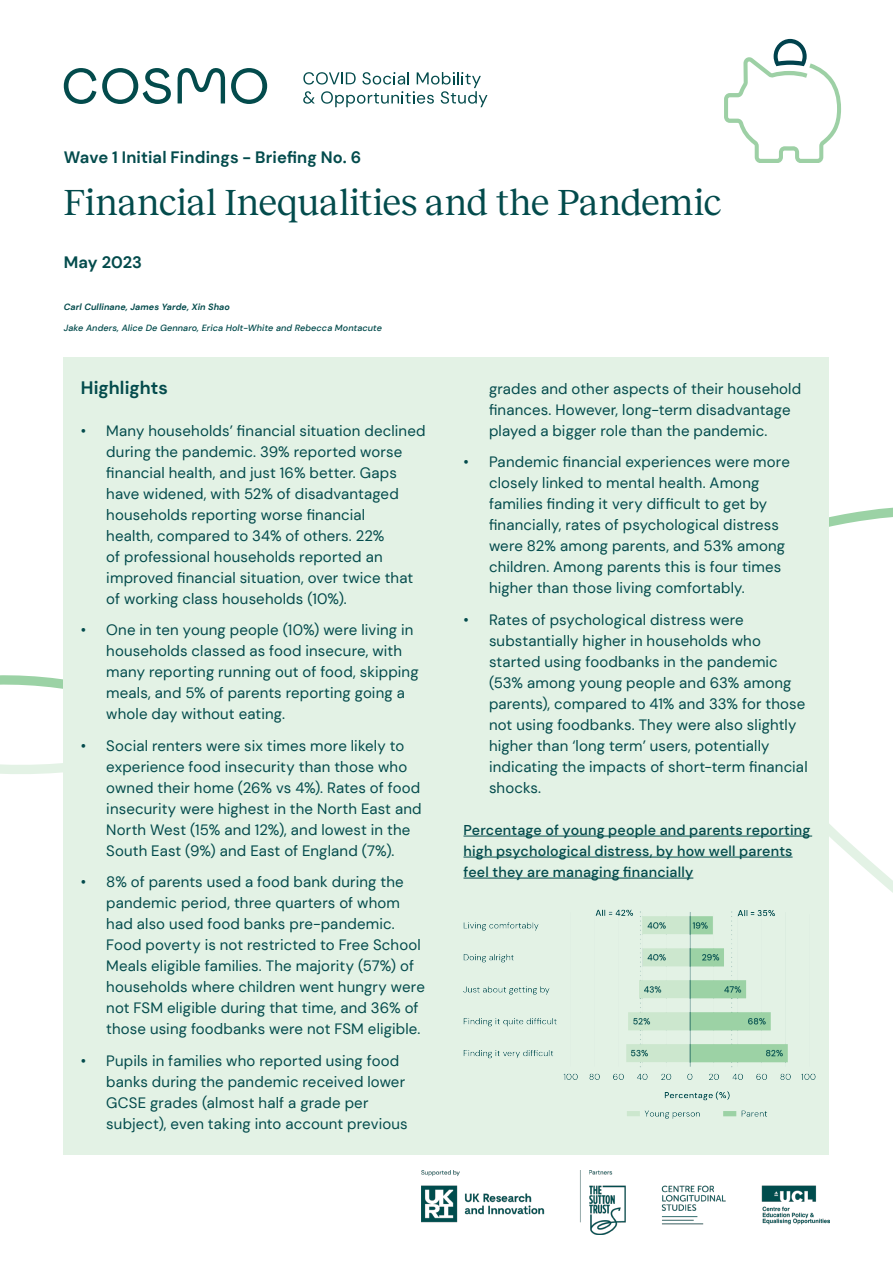
<style>
.page{position:relative;width:893px;height:1263px;background:#fff}
.page>*{position:absolute;margin:0;border:0;box-sizing:border-box;transform-origin:0 0}
.H1_-_Report_title{font:37.5px "Reckless";color:#034b4c}
.H4_-_Section_title{font:700 18px "DM Sans";color:#034b4c}
.H3_-_Report_subtitle{font:700 16.5px "DM Sans";letter-spacing:.01em;color:#034b4c}
.t1{font:15px/21px "DM Sans";letter-spacing:.01em;color:#034b4c}
.Figure_Heading{font:500 14.25px/21px "DM Sans";letter-spacing:.015em;color:#034b4c}
.Authors_Names{font:italic 500 9px "DM Sans";letter-spacing:.01em;color:#034b4c}
.Authors_Names-2{font:italic 700 9px "DM Sans";letter-spacing:.01em;color:#034b4c}
</style>
<div class="page">
<svg style="left:0;top:496px;width:893px;height:542px"></svg>
<svg style="left:102px;top:68px;width:69px;height:36px"></svg>
<svg style="left:231px;top:68px;width:36px;height:36px"></svg>
<svg style="left:64px;top:68px;width:32px;height:36px"></svg>
<svg style="left:178px;top:68px;width:47px;height:35px"></svg>
<svg style="left:303px;top:72px;width:184px;height:35px"></svg>
<img style="left:422px;top:1170px;width:407px;height:64px">
<div style="left:64px;top:357px;width:765px;height:797px;background:#e3f2e5"></div>
<hr style="left:463px;top:836px;width:349px;height:1px;background:#034b4c">
<hr style="left:463px;top:857px;width:330px;height:1px;background:#034b4c">
<hr style="left:463px;top:878px;width:230px;height:1px;background:#034b4c">
<img style="left:463px;top:909px;width:353px;height:210px">
<svg style="left:724px;top:39px;width:117px;height:124px"></svg>
<p class="H3_-_Report_subtitle" style="left:64px;top:146px;width:299px">Wave 1 Initial Findings - Briefing No. 6</p>
<p class="H1_-_Report_title" style="left:64px;top:175px;width:659px">Financial Inequalities and the Pandemic</p>
<p class="H3_-_Report_subtitle" style="left:64px;top:251px;width:80px">May 2023</p>
<p class="Authors_Names-2" style="left:64px;top:301px;width:168px">Carl Cullinane, James Yarde, Xin Shao</p>
<p class="Authors_Names" style="left:64px;top:322px;width:320px">Jake Anders, Alice De Gennaro, Erica Holt-White and Rebecca Montacute</p>
<p class="H4_-_Section_title" style="left:81px;top:376px;width:89px">Highlights</p>
<p class="t1" style="left:106px;top:420px;width:321px;text-indent:-26px">• Many households’ financial situation declined during the pandemic. 39% reported worse financial health, and just 16% better. Gaps have widened, with 52% of disadvantaged households reporting worse financial<br>health, compared to 34% of others. 22%<br>of professional households reported an improved financial situation, over twice that of working class households (10%).</p>
<p class="t1" style="left:106px;top:619px;width:314px;text-indent:-26px">• One in ten young people (10%) were living in households classed as food insecure, with many reporting running out of food, skipping meals, and 5% of parents reporting going a whole day without eating.</p>
<p class="t1" style="left:106px;top:735px;width:317px;text-indent:-26px">• Social renters were six times more likely to experience food insecurity than those who owned their home (26% vs 4%). Rates of food insecurity were highest in the North East and North West (15% and 12%), and lowest in the South East (9%) and East of England (7%).</p>
<p class="t1" style="left:106px;top:871px;width:320px;text-indent:-26px">• 8% of parents used a food bank during the pandemic period, three quarters of whom had also used food banks pre-pandemic.<br>Food poverty is not restricted to Free School Meals eligible families. The majority (57%) of households where children went hungry were not FSM eligible during that time, and 36% of those using foodbanks were not FSM eligible.</p>
<p class="t1" style="left:106px;top:1050px;width:303px;text-indent:-26px">• Pupils in families who reported using food banks during the pandemic received lower GCSE grades (almost half a grade per subject), even taking into account previous</p>
<p class="t1" style="left:489px;top:378px;width:314px">grades and other aspects of their household finances. However, long-term disadvantage played a bigger role than the pandemic.</p>
<p class="t1" style="left:489px;top:451px;width:302px;text-indent:-26px">• Pandemic financial experiences were more closely linked to mental health. Among families finding it very difficult to get by financially, rates of psychological distress were 82% among parents, and 53% among children. Among parents this is four times higher than those living comfortably.</p>
<p class="t1" style="left:489px;top:609px;width:320px;text-indent:-26px">• Rates of psychological distress were substantially higher in households who started using foodbanks in the pandemic (53% among young people and 63% among parents), compared to 41% and 33% for those not using foodbanks. They were also slightly higher than ‘long term’ users, potentially indicating the impacts of short-term financial shocks.</p>
<p class="Figure_Heading" style="left:463px;top:819px;width:348px">Percentage of young people and parents reporting high psychological distress, by how well parents feel they are managing financially</p>
</div>
